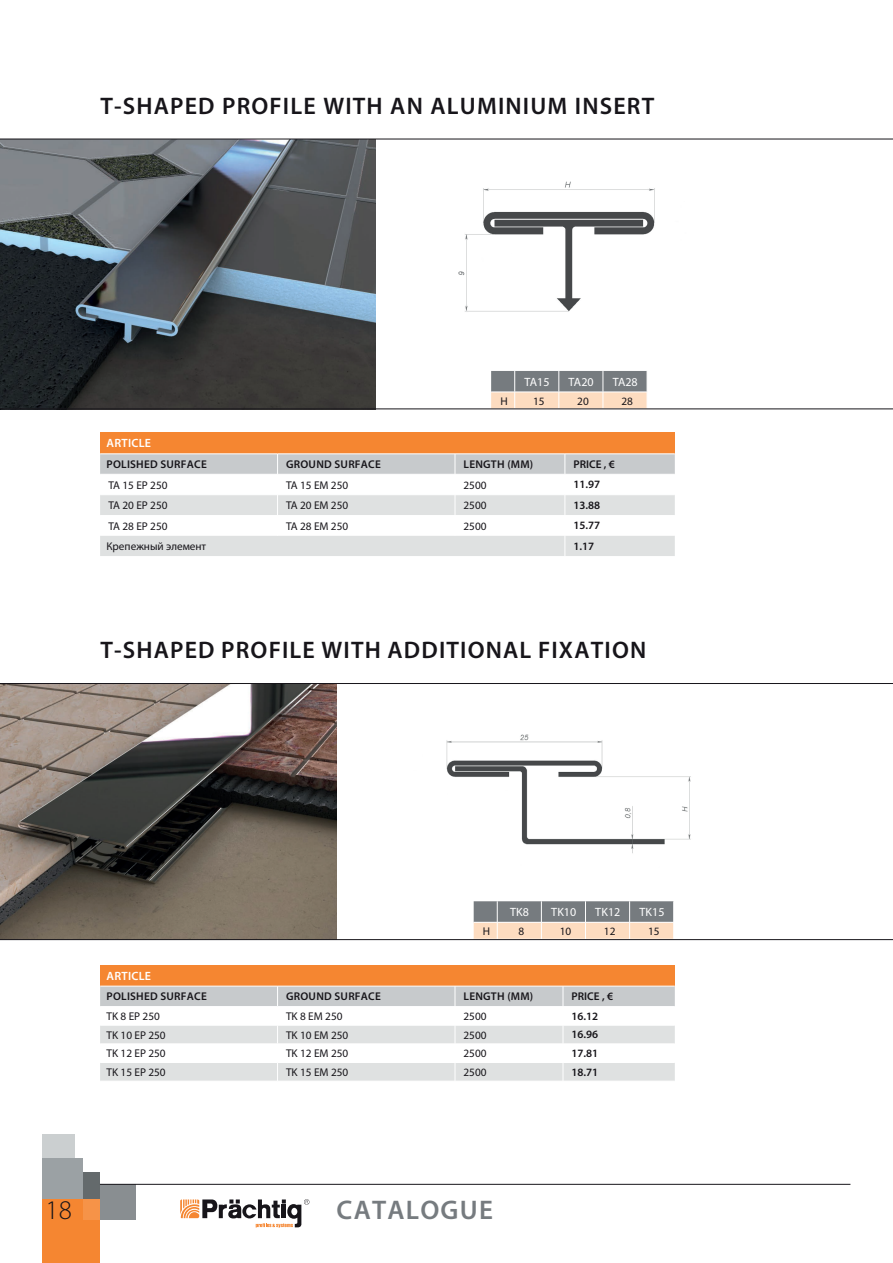
<style>
.page{position:relative;width:893px;height:1263px;background:#fff}
.page>*{position:absolute;margin:0;border:0;box-sizing:border-box;transform-origin:0 0}
.t1{font:600 27px "Myriad Pro";letter-spacing:.045em;color:#767b7f}
.t2{font:300 27px "Myriad Pro";color:#17151a}
.t3{font:600 24px "Myriad Pro";letter-spacing:.05em;color:#17151a}
.t4{font:12px "Myriad Pro";letter-spacing:.01em;color:#fff}
.t5{font:600 12px "Myriad Pro";letter-spacing:.02em;color:#fff}
.t6{font:11.25px "Myriad Pro";color:#17151a}
.t7{font:600 11.25px "Myriad Pro";letter-spacing:.02em;color:#17151a}
</style>
<div class="page">
<div style="left:43px;top:1134px;width:32px;height:32px;background:#cbcfd0"></div>
<div style="left:43px;top:1176px;width:57px;height:87px;background:#f58631"></div>
<div style="left:73px;top:1172px;width:27px;height:27px;background:#646a6c"></div>
<div style="left:83px;top:1199px;width:17px;height:21px;background:#f69348"></div>
<div style="left:43px;top:1158px;width:40px;height:41px;background:#9ba1a4"></div>
<div style="left:100px;top:1184px;width:35px;height:36px;background:#898e91"></div>
<svg style="left:180px;top:1199px;width:129px;height:28px"></svg>
<hr style="left:100px;top:1184px;width:750px;height:1px;background:#17151a">
<svg style="left:491px;top:371px;width:157px;height:38px;background:#b1a69d"></svg>
<hr style="left:515px;top:392px;width:44px;height:1px;background:#fff">
<hr style="left:559px;top:392px;width:44px;height:1px;background:#fff">
<hr style="left:603px;top:392px;width:44px;height:1px;background:#fff">
<svg style="left:474px;top:901px;width:200px;height:38px;background:#b4a99f"></svg>
<hr style="left:497px;top:922px;width:44px;height:1px;background:#fff">
<hr style="left:541px;top:922px;width:44px;height:1px;background:#fff">
<hr style="left:585px;top:922px;width:45px;height:1px;background:#fff">
<hr style="left:630px;top:922px;width:44px;height:1px;background:#fff">
<img style="left:0;top:140px;width:376px;height:269px">
<img style="left:0;top:684px;width:336px;height:255px">
<div style="left:100px;top:965px;width:575px;height:21px;background:#f58631"></div>
<svg style="left:100px;top:986px;width:575px;height:95px"></svg>
<img style="left:458px;top:181px;width:197px;height:131px">
<img style="left:446px;top:734px;width:245px;height:120px">
<div style="left:100px;top:433px;width:575px;height:21px;background:#f58631"></div>
<svg style="left:100px;top:454px;width:575px;height:102px"></svg>
<hr style="left:0;top:139px;width:893px;height:1px;background:#17151a">
<hr style="left:0;top:683px;width:893px;height:1px;background:#17151a">
<hr style="left:0;top:409px;width:893px;height:1px;background:#17151a">
<hr style="left:0;top:939px;width:893px;height:1px;background:#17151a">
<p class="t3" style="left:100px;top:90px;width:555px">T-SHAPED PROFILE WITH AN ALUMINIUM INSERT</p>
<p class="t4" style="left:524px;top:374px;width:27px">TA15</p>
<p class="t4" style="left:569px;top:374px;width:27px">TA20</p>
<p class="t4" style="left:613px;top:374px;width:27px">TA28</p>
<p class="t6" style="left:500px;top:394px;width:9px">H</p>
<p class="t6" style="left:533px;top:394px;width:13px">15</p>
<p class="t6" style="left:577px;top:394px;width:13px">20</p>
<p class="t6" style="left:621px;top:394px;width:13px">28</p>
<p class="t5" style="left:107px;top:436px;width:46px">ARTICLE</p>
<p class="t7" style="left:107px;top:457px;width:102px">POLISHED SURFACE</p>
<p class="t7" style="left:286px;top:457px;width:96px">GROUND SURFACE</p>
<p class="t7" style="left:464px;top:457px;width:71px">LENGTH (MM)</p>
<p class="t7" style="left:573px;top:457px;width:43px">PRICE , €</p>
<p class="t6" style="left:108px;top:478px;width:61px">TA 15 EP 250</p>
<p class="t6" style="left:286px;top:478px;width:64px">TA 15 EM 250</p>
<p class="t6" style="left:463px;top:478px;width:25px">2500</p>
<p class="t7" style="left:573px;top:477px;width:28px">11.97</p>
<p class="t6" style="left:108px;top:498px;width:61px">TA 20 EP 250</p>
<p class="t6" style="left:286px;top:498px;width:64px">TA 20 EM 250</p>
<p class="t6" style="left:463px;top:498px;width:25px">2500</p>
<p class="t7" style="left:573px;top:498px;width:28px">13.88</p>
<p class="t6" style="left:108px;top:519px;width:61px">TA 28 EP 250</p>
<p class="t6" style="left:286px;top:519px;width:64px">TA 28 EM 250</p>
<p class="t6" style="left:463px;top:519px;width:25px">2500</p>
<p class="t7" style="left:573px;top:518px;width:28px">15.77</p>
<p class="t6" style="left:106px;top:539px;width:101px">Крепежный элемент</p>
<p class="t7" style="left:573px;top:539px;width:22px">1.17</p>
<p class="t3" style="left:100px;top:635px;width:547px">T-SHAPED PROFILE WITH ADDITIONAL FIXATION</p>
<p class="t4" style="left:510px;top:905px;width:20px">TK8</p>
<p class="t4" style="left:551px;top:905px;width:27px">TK10</p>
<p class="t4" style="left:595px;top:905px;width:27px">TK12</p>
<p class="t4" style="left:639px;top:905px;width:27px">TK15</p>
<p class="t6" style="left:483px;top:924px;width:9px">H</p>
<p class="t6" style="left:519px;top:924px;width:7px">8</p>
<p class="t6" style="left:560px;top:924px;width:13px">10</p>
<p class="t6" style="left:604px;top:924px;width:13px">12</p>
<p class="t6" style="left:648px;top:924px;width:13px">15</p>
<p class="t5" style="left:107px;top:968px;width:46px">ARTICLE</p>
<p class="t7" style="left:107px;top:989px;width:102px">POLISHED SURFACE</p>
<p class="t7" style="left:286px;top:989px;width:96px">GROUND SURFACE</p>
<p class="t7" style="left:464px;top:989px;width:71px">LENGTH (MM)</p>
<p class="t7" style="left:572px;top:989px;width:43px">PRICE , €</p>
<p class="t6" style="left:106px;top:1009px;width:55px">TK 8 EP 250</p>
<p class="t6" style="left:286px;top:1009px;width:58px">TK 8 EM 250</p>
<p class="t6" style="left:463px;top:1009px;width:25px">2500</p>
<p class="t7" style="left:571px;top:1009px;width:28px">16.12</p>
<p class="t6" style="left:106px;top:1028px;width:61px">TK 10 EP 250</p>
<p class="t6" style="left:286px;top:1028px;width:64px">TK 10 EM 250</p>
<p class="t6" style="left:463px;top:1028px;width:25px">2500</p>
<p class="t7" style="left:571px;top:1027px;width:28px">16.96</p>
<p class="t6" style="left:106px;top:1047px;width:61px">TK 12 EP 250</p>
<p class="t6" style="left:286px;top:1047px;width:64px">TK 12 EM 250</p>
<p class="t6" style="left:463px;top:1047px;width:25px">2500</p>
<p class="t7" style="left:571px;top:1046px;width:28px">17.81</p>
<p class="t6" style="left:106px;top:1065px;width:61px">TK 15 EP 250</p>
<p class="t6" style="left:286px;top:1065px;width:64px">TK 15 EM 250</p>
<p class="t6" style="left:463px;top:1065px;width:25px">2500</p>
<p class="t7" style="left:571px;top:1064px;width:28px">18.71</p>
<h1 class="t2" style="left:45px;top:1194px;width:28px">18</h1>
<h1 class="t1" style="left:337px;top:1193px;width:158px">CATALOGUE</h1>
</div>
